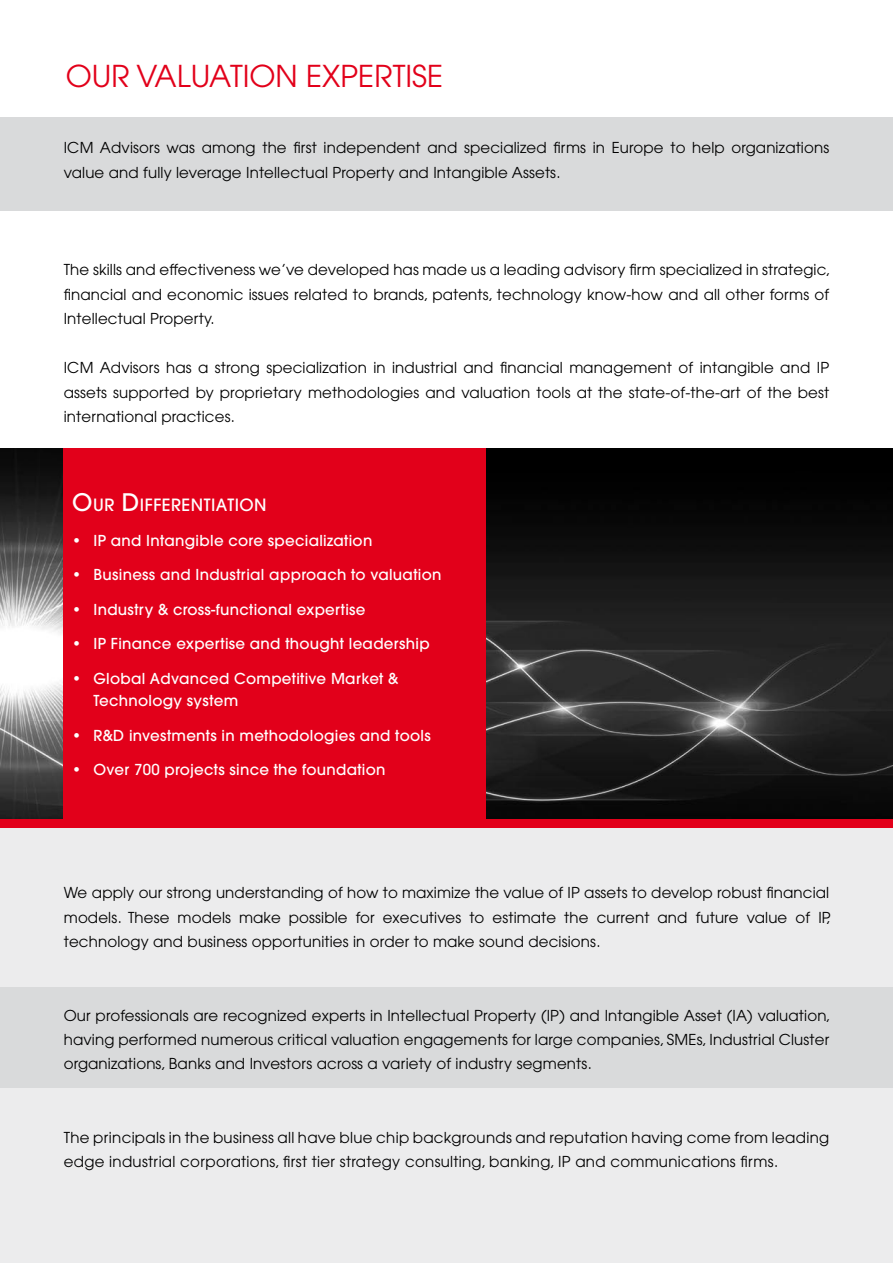
<style>
.page{position:relative;width:893px;height:1263px;background:#fff}
.page>*{position:absolute;margin:0;border:0;box-sizing:border-box;transform-origin:0 0}
.t1{font:30px "Avant Garde";color:#e2001a}
.t2{font:500 16.8px "Avant Garde";color:#fff}
.t3{font:15px/24.5px "Avant Garde";letter-spacing:.01em;color:#000;text-align:justify}
.t4{font:500 15px/22.5px "Avant Garde";letter-spacing:.02em;color:#fff}
.s1{font-size:24px}
</style>
<div class="page">
<div style="left:0;top:823px;width:893px;height:440px;background:#ececed"></div>
<img style="left:0;top:449px;width:893px;height:370px">
<div style="left:64px;top:449px;width:422px;height:376px;background:#e2001a"></div>
<div style="left:0;top:819px;width:893px;height:8px;background:#e2001a"></div>
<div style="left:0;top:117px;width:893px;height:93px;background:#d9dadb"></div>
<div style="left:0;top:988px;width:893px;height:100px;background:#d9dadb"></div>
<h1 class="t1" style="left:66px;top:58px;width:379px">Our Valuation Expertise</h1>
<p class="t3" style="left:64px;top:135px;width:767px">ICM Advisors was among the first independent and specialized firms in Europe to help organizations value and fully leverage Intellectual Property and Intangible Assets.</p>
<p class="t3" style="left:64px;top:258px;width:768px">The skills and effectiveness we’ve developed has made us a leading advisory firm specialized in strategic, financial and economic issues related to brands, patents, technology know-how and all other forms of Intellectual Property.</p>
<p class="t3" style="left:64px;top:355px;width:767px">ICM Advisors has a strong specialization in industrial and financial management of intangible and IP assets supported by proprietary methodologies and valuation tools at the state-of-the-art of the best international practices.</p>
<p class="t2" style="left:72px;top:495px;width:77px"><span class="s1">O</span>ur <span class="s1">D</span>ifferenti</p>
<p class="t2" style="left:216px;top:495px;width:23px">ation</p>
<p class="t4" style="left:72px;top:529px;width:302px">• IP and Intangible core specialization</p>
<p class="t4" style="left:72px;top:564px;width:371px">• Business and Industrial approach to valuation</p>
<p class="t4" style="left:72px;top:598px;width:295px">• Industry &amp; cross-functional expertise</p>
<p class="t4" style="left:72px;top:633px;width:359px">• IP Finance expertise and thought leadership</p>
<p class="t4" style="left:94px;top:667px;width:306px;text-indent:-21px">• Global Advanced Competitive Market &amp;<br>Technology system</p>
<p class="t4" style="left:72px;top:724px;width:360px">• R&amp;D investments in methodologies and tools</p>
<p class="t4" style="left:72px;top:759px;width:315px">• Over 700 projects since the foundation</p>
<p class="t3" style="left:64px;top:880px;width:769px">We apply our strong understanding of how to maximize the value of IP assets to develop robust financial models. These models make possible for executives to estimate the current and future value of IP, technology and business opportunities in order to make sound decisions.</p>
<p class="t3" style="left:64px;top:1003px;width:768px">Our professionals are recognized experts in Intellectual Property (IP) and Intangible Asset (IA) valuation, having performed numerous critical valuation engagements for large companies, SMEs, Industrial Cluster organizations, Banks and Investors across a variety of industry segments.</p>
<p class="t3" style="left:64px;top:1125px;width:767px">The principals in the business all have blue chip backgrounds and reputation having come from leading edge industrial corporations, first tier strategy consulting, banking, IP and communications firms.</p>
</div>
